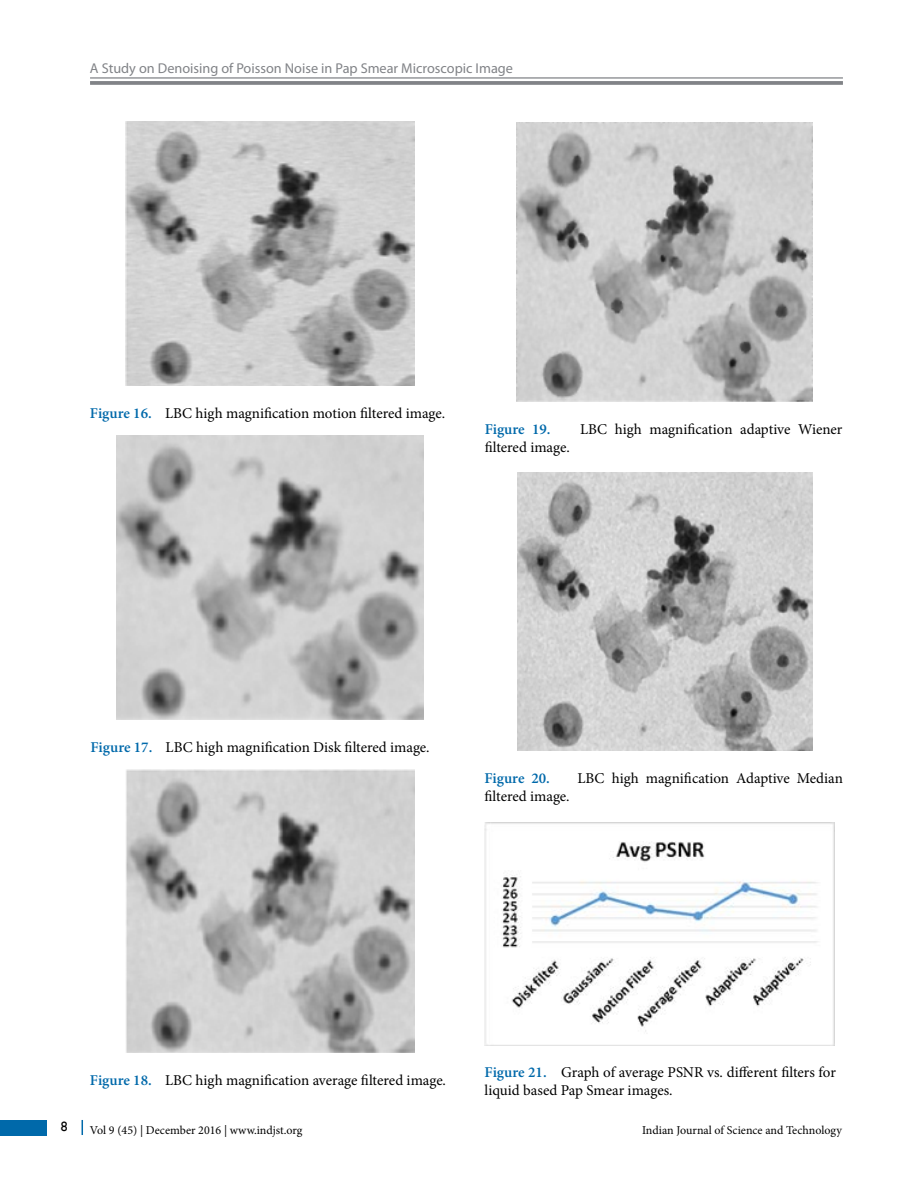
<style>
.page{position:relative;width:918px;height:1188px;background:#fff}
.page>*{position:absolute;margin:0;border:0;box-sizing:border-box;transform-origin:0 0}
.t1{font:15px/18px "Minion Pro";color:#000}
.t2{font:600 15px "Minion Pro";color:#0069aa}
.t3{font:14.25px "Myriad Pro";color:#818387}
.t4{font:13.5px "Gill Sans";color:#000}
.t5{font:12px "Minion Pro";color:#000}
.s1{font-weight:600;color:#0069aa}
</style>
<div class="page">
<div style="left:0;top:1120px;width:47px;height:15px;background:#0069aa"></div>
<svg style="left:82px;top:1120px;width:1px;height:15px"></svg>
<hr style="left:90px;top:77px;width:753px;height:2px;background:#818387">
<svg style="left:90px;top:81px;width:753px;height:4px;background:#888a8e"></svg>
<img style="left:126px;top:122px;width:288px;height:263px">
<img style="left:116px;top:435px;width:308px;height:285px">
<img style="left:126px;top:770px;width:289px;height:282px">
<img style="left:517px;top:123px;width:295px;height:279px">
<img style="left:518px;top:472px;width:294px;height:279px">
<img style="left:485px;top:822px;width:350px;height:223px">
<p class="t3" style="left:90px;top:60px;width:425px">A Study on Denoising of Poisson Noise in Pap Smear Microscopic Image</p>
<p class="t1" style="left:90px;top:404px;width:357px"><span class="s1">Figure 16.</span> LBC high magnification motion filtered image.</p>
<p class="t2" style="left:485px;top:418px;width:67px">Figure 19.</p>
<p class="t1" style="left:580px;top:420px;width:264px">LBC high magnification adaptive Wiener</p>
<p class="t1" style="left:485px;top:438px;width:87px">filtered image.</p>
<p class="t1" style="left:91px;top:738px;width:341px"><span class="s1">Figure 17.</span> LBC high magnification Disk filtered image.</p>
<p class="t2" style="left:485px;top:768px;width:67px">Figure 20.</p>
<p class="t1" style="left:577px;top:770px;width:267px">LBC high magnification Adaptive Median</p>
<p class="t1" style="left:485px;top:788px;width:87px">filtered image.</p>
<p class="t1" style="left:90px;top:1071px;width:358px"><span class="s1">Figure 18.</span> LBC high magnification average filtered image.</p>
<p class="t1" style="left:485px;top:1063px;width:353px"><span class="s1">Figure 21.</span> Graph of average PSNR vs. different filters for liquid based Pap Smear images.</p>
<p class="t4" style="left:61px;top:1119px;width:8px">8</p>
<p class="t5" style="left:90px;top:1122px;width:214px">Vol 9 (45) | December 2016 | www.indjst.org</p>
<p class="t5" style="left:642px;top:1122px;width:201px">Indian Journal of Science and Technology</p>
</div>
